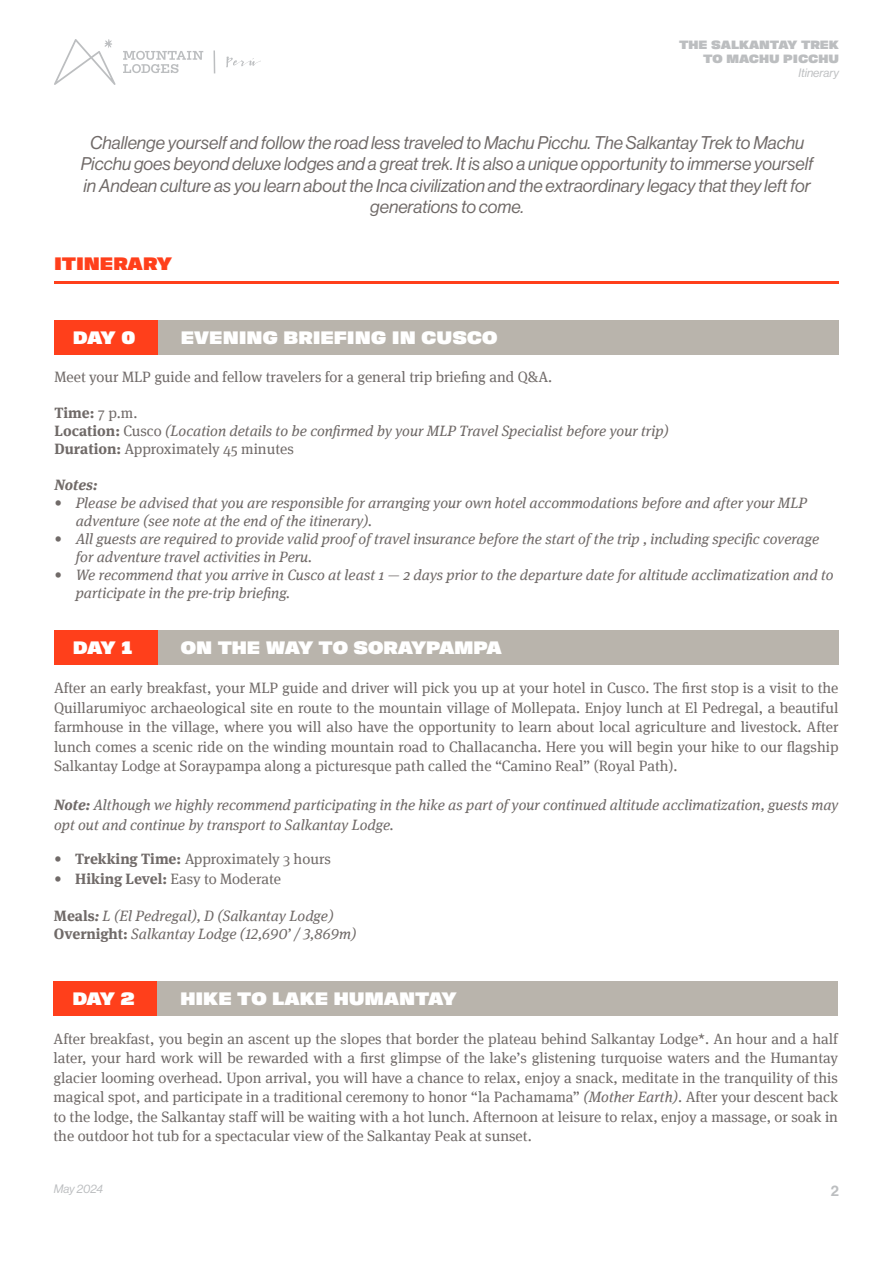
<style>
.page{position:relative;width:893px;height:1263px;background:#fff}
.page>*{position:absolute;margin:0;border:0;box-sizing:border-box;transform-origin:0 0}
.t1{font:italic 18px/21.6px "Haas Grot Disp 56";color:#706a68;text-align:center}
.t2{font:18px "ATC Duel V8";color:#fff}
.t3{font:18px "ATC Duel V8";color:#ff3f1b}
.t4{font:15px/19.5px "Meta Serif";color:#706a68;text-align:justify}
.t5{font:italic 15px/18px "Meta Serif";color:#706a68}
.t6{font:italic 15px/19.5px "Meta Serif Tf";color:#706a68}
.t7{font:italic 15px/18px "Meta Serif Lf";color:#706a68}
.t8{font:italic 700 15px "Meta Serif Lf";color:#706a68}
.t9{font:500 15px "Haas Grot Disp 65";color:#bcbec0}
.t10{font:12px/14.4px "ATC Duel V8";color:#bcbec0;text-align:right}
.t11{font:italic 12px "Haas Grot Disp 56";color:#bcbec0}
.s1{font-weight:700;font-style:normal}
.s2{font-style:normal}
.s3{font-family:"Meta Serif";font-weight:700}
.s4{font-weight:700}
.s5{font-family:"Meta Serif";font-weight:700;font-style:normal}
.s6{font-style:italic}
</style>
<div class="page">
<svg style="left:54px;top:39px;width:62px;height:46px"></svg>
<svg style="left:123px;top:51px;width:80px;height:22px"></svg>
<hr style="left:213px;top:50px;width:2px;height:23px;background:#bcbec0">
<svg style="left:226px;top:57px;width:35px;height:10px"></svg>
<hr style="left:55px;top:281px;width:784px;height:2px;background:#ff3f1b">
<div style="left:54px;top:320px;width:784px;height:34px;background:#b9b4ac"></div>
<div style="left:54px;top:631px;width:784px;height:34px;background:#b9b4ac"></div>
<div style="left:53px;top:981px;width:785px;height:34px;background:#b9b4ac"></div>
<div style="left:54px;top:320px;width:103px;height:34px;background:#ff3f1b"></div>
<div style="left:54px;top:631px;width:103px;height:34px;background:#ff3f1b"></div>
<div style="left:53px;top:981px;width:104px;height:34px;background:#ff3f1b"></div>
<p class="t10" style="left:679px;top:37px;width:161px">THE SALKANTAY TREK<br>TO MACHU PICCHU</p>
<p class="t11" style="left:799px;top:66px;width:42px">Itinerary</p>
<p class="t1" style="left:81px;top:132px;width:734px">Challenge yourself and follow the road less traveled to Machu Picchu. The Salkantay Trek to Machu Picchu goes beyond deluxe lodges and a great trek. It is also a unique opportunity to immerse yourself in Andean culture as you learn about the Inca civilization and the extraordinary legacy that they left for generations to come.</p>
<p class="t3" style="left:54px;top:252px;width:119px">ITINERARY</p>
<p class="t2" style="left:73px;top:326px;width:64px">DAY 0</p>
<p class="t2" style="left:181px;top:326px;width:318px">EVENING BRIEFING IN CUSCO</p>
<p class="t4" style="left:54px;top:367px;width:499px">Meet your MLP guide and fellow travelers for a general trip briefing and Q&amp;A.</p>
<p class="t5" style="left:54px;top:404px;width:616px"><span class="s1">Time:</span> <span class="s2">7 p.m.<br></span><span class="s1">Location:</span> <span class="s2">Cusco</span> (Location details to be confirmed by your MLP Travel Specialist before your trip)<br><span class="s1">Duration:</span> <span class="s2">Approximately 45 minutes</span></p>
<p class="t8" style="left:54px;top:475px;width:45px">Notes:</p>
<p class="t5" style="left:76px;top:494px;width:733px;text-indent:-21px">• Please be advised that you are responsible for arranging your own hotel accommodations before and after your MLP adventure (see note at the end of the itinerary).</p>
<p class="t5" style="left:76px;top:530px;width:745px;text-indent:-21px">• All guests are required to provide valid proof of travel insurance before the start of the trip , including specific coverage for adventure travel activities in Peru.</p>
<p class="t5" style="left:76px;top:566px;width:759px;text-indent:-21px">• We recommend that you arrive in Cusco at least 1 — 2 days prior to the departure date for altitude acclimatization and to participate in the pre-trip briefing.</p>
<p class="t2" style="left:73px;top:636px;width:61px">DAY 1</p>
<p class="t2" style="left:181px;top:636px;width:322px">ON THE WAY TO SORAYPAMPA</p>
<p class="t4" style="left:54px;top:678px;width:786px">After an early breakfast, your MLP guide and driver will pick you up at your hotel in Cusco. The first stop is a visit to the Quillarumiyoc archaeological site en route to the mountain village of Mollepata. Enjoy lunch at El Pedregal, a beautiful farmhouse in the village, where you will also have the opportunity to learn about local agriculture and livestock. After lunch comes a scenic ride on the winding mountain road to Challacancha. Here you will begin your hike to our flagship Salkantay Lodge at Soraypampa along a picturesque path called the “Camino Real” (Royal Path).</p>
<p class="t6" style="left:54px;top:795px;width:786px"><span class="s3">Note:</span> Although we highly recommend participating in the hike as part of your continued altitude acclimatization, guests may opt out and continue by transport to Salkantay Lodge.</p>
<p class="t4" style="left:54px;top:849px;width:279px"><span class="s4">• Trekking Time:</span> Approximately 3 hours</p>
<p class="t4" style="left:54px;top:869px;width:229px"><span class="s4">• Hiking Level:</span> Easy to Moderate</p>
<p class="t7" style="left:54px;top:907px;width:304px"><span class="s5">Meals</span><span class="s4">:</span> L (El Pedregal), D (Salkantay Lodge)<br><span class="s5">Overnight:</span> Salkantay Lodge (12,690’ / 3,869m)</p>
<p class="t2" style="left:72px;top:987px;width:64px">DAY 2</p>
<p class="t2" style="left:180px;top:987px;width:277px">HIKE TO LAKE HUMANTAY</p>
<p class="t4" style="left:53px;top:1029px;width:786px">After breakfast, you begin an ascent up the slopes that border the plateau behind Salkantay Lodge*. An hour and a half later, your hard work will be rewarded with a first glimpse of the lake’s glistening turquoise waters and the Humantay glacier looming overhead. Upon arrival, you will have a chance to relax, enjoy a snack, meditate in the tranquility of this magical spot, and participate in a traditional ceremony to honor “la Pachamama” <span class="s6">(Mother Earth)</span>. After your descent back to the lodge, the Salkantay staff will be waiting with a hot lunch. Afternoon at leisure to relax, enjoy a massage, or soak in the outdoor hot tub for a spectacular view of the Salkantay Peak at sunset.</p>
<p class="t11" style="left:54px;top:1182px;width:51px">May 2024</p>
<p class="t9" style="left:831px;top:1181px;width:10px">2</p>
</div>
